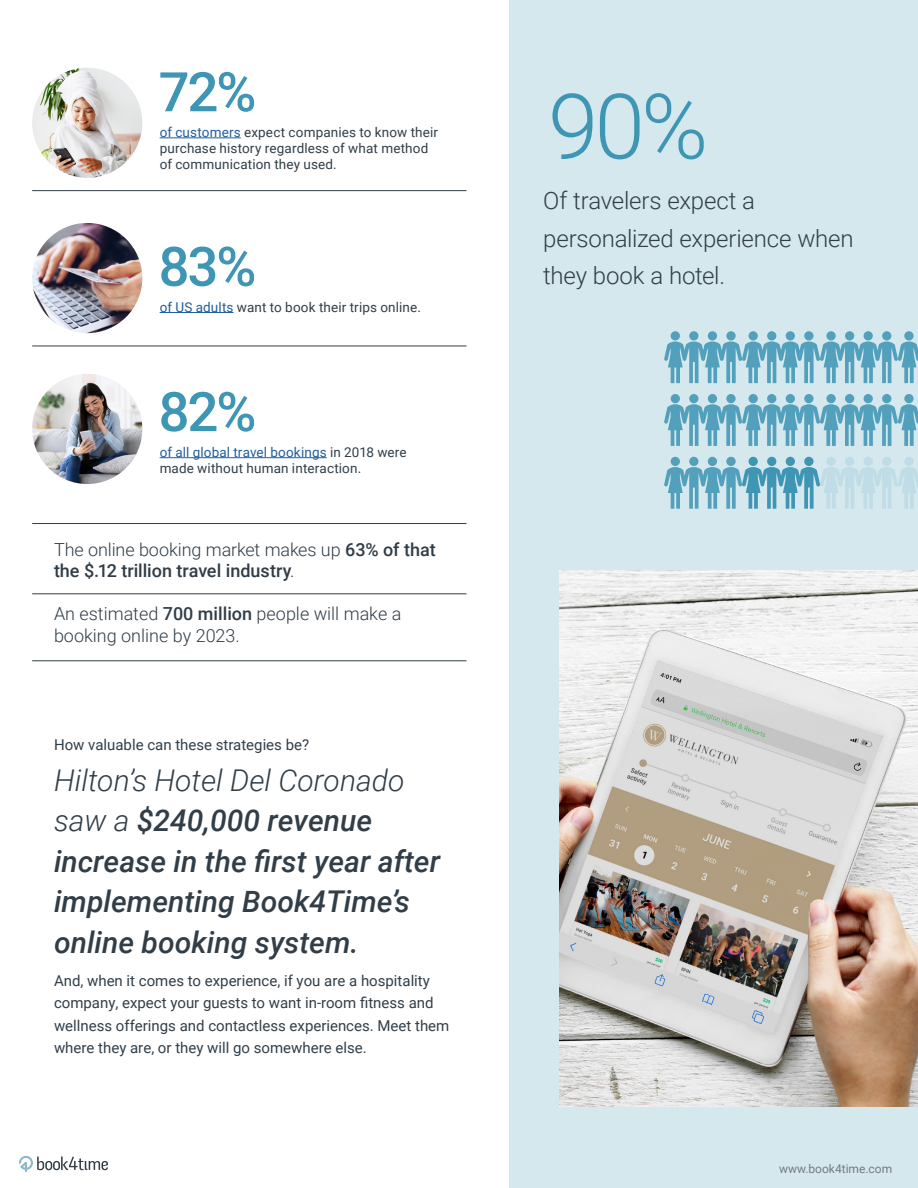
<style>
.page{position:relative;width:918px;height:1188px;background:#fff}
.page>*{position:absolute;margin:0;border:0;box-sizing:border-box;transform-origin:0 0}
.t1{font:300 90.6px "Roboto";color:#3f96b4}
.t2{font:500 54.6px "Roboto";color:#3f96b4}
.t3{font:italic 500 30px/40.5px "Roboto";color:#313e48}
.t4{font:300 24px/37.8px "Roboto";letter-spacing:-.005em;color:#313e48}
.t5{font:500 18px/21.6px "Roboto";color:#303d47}
.t6{font:300 18px/21.6px "Roboto";color:#303d47}
.t7{font:15px/22.5px "Roboto";color:#313e48}
.t8{font:13.5px/16.2px "Roboto";letter-spacing:.01em;color:#313e48}
.t9{font:12px "Roboto";color:#727b82}
.s1{color:#215e9e}
.s2{font-weight:300}
.s3{font-weight:500}
</style>
<div class="page">
<div style="left:510px;top:0;width:408px;height:1188px;background:#d5e8ee"></div>
<hr style="left:160px;top:138px;width:81px;height:1px;background:#215e9e">
<hr style="left:160px;top:312px;width:74px;height:1px;background:#215e9e">
<hr style="left:160px;top:457px;width:167px;height:1px;background:#215e9e">
<div style="left:671px;top:331px;width:9px;height:10px;background:#52a0bb;border-radius:50%"></div>
<div style="left:726px;top:331px;width:10px;height:10px;background:#52a0bb;border-radius:50%"></div>
<div style="left:689px;top:331px;width:9px;height:10px;background:#52a0bb;border-radius:50%"></div>
<div style="left:708px;top:331px;width:9px;height:10px;background:#52a0bb;border-radius:50%"></div>
<div style="left:671px;top:394px;width:9px;height:9px;background:#52a0bb;border-radius:50%"></div>
<div style="left:726px;top:394px;width:10px;height:9px;background:#52a0bb;border-radius:50%"></div>
<div style="left:689px;top:394px;width:9px;height:9px;background:#52a0bb;border-radius:50%"></div>
<div style="left:708px;top:394px;width:9px;height:9px;background:#52a0bb;border-radius:50%"></div>
<div style="left:671px;top:457px;width:9px;height:9px;background:#52a0bb;border-radius:50%"></div>
<div style="left:726px;top:457px;width:10px;height:9px;background:#52a0bb;border-radius:50%"></div>
<div style="left:689px;top:457px;width:9px;height:9px;background:#52a0bb;border-radius:50%"></div>
<div style="left:708px;top:457px;width:9px;height:9px;background:#52a0bb;border-radius:50%"></div>
<svg style="left:826px;top:331px;width:10px;height:10px"></svg>
<div style="left:882px;top:331px;width:9px;height:10px;background:#52a0bb;border-radius:50%"></div>
<div style="left:845px;top:331px;width:9px;height:10px;background:#52a0bb;border-radius:50%"></div>
<div style="left:864px;top:331px;width:9px;height:10px;background:#52a0bb;border-radius:50%"></div>
<div style="left:826px;top:394px;width:10px;height:9px;background:#52a0bb;border-radius:50%"></div>
<div style="left:882px;top:394px;width:9px;height:9px;background:#52a0bb;border-radius:50%"></div>
<div style="left:845px;top:394px;width:9px;height:9px;background:#52a0bb;border-radius:50%"></div>
<div style="left:864px;top:394px;width:9px;height:9px;background:#52a0bb;border-radius:50%"></div>
<div style="left:826px;top:457px;width:10px;height:9px;background:#c0dce6;border-radius:50%"></div>
<div style="left:882px;top:457px;width:9px;height:9px;background:#c0dce6;border-radius:50%"></div>
<div style="left:845px;top:457px;width:9px;height:9px;background:#c0dce6;border-radius:50%"></div>
<div style="left:864px;top:457px;width:9px;height:9px;background:#c0dce6;border-radius:50%"></div>
<div style="left:749px;top:331px;width:9px;height:10px;background:#52a0bb;border-radius:50%"></div>
<svg style="left:804px;top:331px;width:10px;height:10px"></svg>
<div style="left:767px;top:331px;width:9px;height:10px;background:#52a0bb;border-radius:50%"></div>
<div style="left:786px;top:331px;width:9px;height:10px;background:#52a0bb;border-radius:50%"></div>
<div style="left:749px;top:394px;width:9px;height:9px;background:#52a0bb;border-radius:50%"></div>
<div style="left:804px;top:394px;width:10px;height:9px;background:#52a0bb;border-radius:50%"></div>
<div style="left:767px;top:394px;width:9px;height:9px;background:#52a0bb;border-radius:50%"></div>
<div style="left:786px;top:394px;width:9px;height:9px;background:#52a0bb;border-radius:50%"></div>
<div style="left:749px;top:457px;width:9px;height:9px;background:#3f96b4;border-radius:50%"></div>
<div style="left:804px;top:457px;width:10px;height:9px;background:#3f96b4;border-radius:50%"></div>
<div style="left:767px;top:457px;width:9px;height:9px;background:#3f96b4;border-radius:50%"></div>
<div style="left:786px;top:457px;width:9px;height:9px;background:#3f96b4;border-radius:50%"></div>
<svg style="left:664px;top:341px;width:254px;height:42px"></svg>
<div style="left:904px;top:331px;width:10px;height:10px;background:#52a0bb;border-radius:50%"></div>
<svg style="left:664px;top:403px;width:254px;height:43px"></svg>
<div style="left:904px;top:394px;width:10px;height:9px;background:#52a0bb;border-radius:50%"></div>
<svg style="left:664px;top:467px;width:254px;height:42px"></svg>
<div style="left:904px;top:457px;width:10px;height:9px;background:#c0dce6;border-radius:50%"></div>
<hr style="left:32px;top:190px;width:434px;height:1px;background:#313e48">
<hr style="left:32px;top:346px;width:434px;height:1px;background:#313e48">
<hr style="left:32px;top:523px;width:434px;height:1px;background:#313e48">
<hr style="left:32px;top:594px;width:434px;height:1px;background:#313e48">
<hr style="left:32px;top:661px;width:434px;height:1px;background:#313e48">
<img style="left:32px;top:68px;width:110px;height:110px;border-radius:55px">
<img style="left:32px;top:223px;width:110px;height:110px;border-radius:55px">
<img style="left:32px;top:374px;width:110px;height:110px;border-radius:55px">
<img style="left:559px;top:570px;width:359px;height:537px">
<svg style="left:19px;top:1156px;width:89px;height:16px"></svg>
<h2 class="t2" style="left:159px;top:54px;width:99px">72%</h2>
<p class="t8" style="left:160px;top:123px;width:280px"><span class="s1">of customers</span> expect companies to know their purchase history regardless of what method of communication they used.</p>
<h2 class="t2" style="left:159px;top:228px;width:99px">83%</h2>
<p class="t8" style="left:160px;top:298px;width:263px"><span class="s1">of US adults</span> want to book their trips online.</p>
<h2 class="t2" style="left:159px;top:373px;width:99px">82%</h2>
<p class="t8" style="left:160px;top:443px;width:249px"><span class="s1">of all global travel bookings</span> in 2018 were made without human interaction.</p>
<p class="t5" style="left:54px;top:538px;width:383px"><span class="s2">The online booking market makes up</span> 63% of that the $.12 trillion travel industry<span class="s2">.</span></p>
<p class="t6" style="left:54px;top:603px;width:349px">An estimated <span class="s3">700 million</span> people will make a booking online by 2023.</p>
<p class="t7" style="left:54px;top:733px;width:257px">How valuable can these strategies be?</p>
<h3 class="t3" style="left:54px;top:759px;width:388px"><span class="s2">Hilton’s Hotel Del Coronado saw a</span> $240,000 revenue increase in the first year after implementing Book4Time’s online booking system.</h3>
<p class="t7" style="left:54px;top:968px;width:397px">And, when it comes to experience, if you are a hospitality company, expect your guests to want in-room fitness and wellness offerings and contactless experiences. Meet them where they are, or they will go somewhere else.</p>
<h1 class="t1" style="left:548px;top:63px;width:162px">90%</h1>
<h3 class="t4" style="left:543px;top:180px;width:312px">Of travelers expect a personalized experience when they book a hotel.</h3>
<p class="t9" style="left:779px;top:1160px;width:115px">www.book4time.com</p>
</div>
